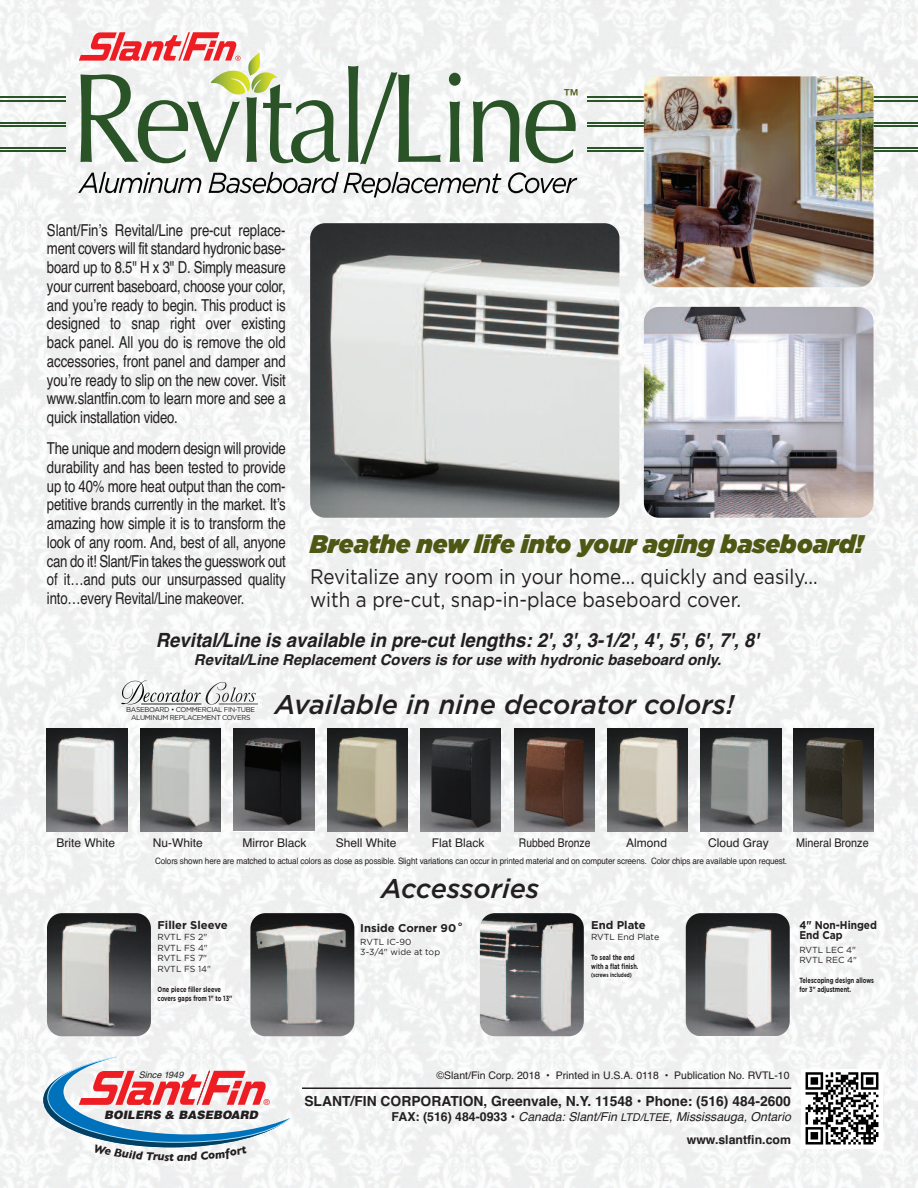
<style>
.page{position:relative;width:918px;height:1188px;background:#fff}
.page>*{position:absolute;margin:0;border:0;box-sizing:border-box;transform-origin:0 0}
.t1{font:italic 500 27px "Gotham";color:#231f20}
.t2{font:italic 900 25.5px "Gotham";color:#4e5814}
.t3{font:21px/22.5px "Gotham";color:#231f20;scale:.89 1}
.t4{font:italic 700 19.5px "Helvetica";color:#231f20;scale:.95 1}
.t5{font:18px "Helvetica";color:#4e5814}
.t6{font:16.5px/18.8px "Helvetica";letter-spacing:-.015em;color:#231f20;text-align:justify;scale:.8 1}
.t7{font:italic 700 15px "Helvetica";color:#231f20}
.t8{font:700 13.8px "Helvetica";color:#231f20}
.t9{font:italic 12.3px/22.5px "Helvetica";color:#231f20;text-align:right}
.t10{font:12px "Helvetica";color:#231f20}
.t11{font:12px "Helvetica";color:#231f20;scale:.9 1}
.t12{font:12px "Helvetica";color:#231f20;scale:.86 1}
.t13{font:italic 700 11.7px "Gill Sans";color:#231f20}
.t14{font:italic 900 11.55px "Helvetica";color:#231f20}
.t15{font:700 11.25px "Gotham";color:#231f20}
.t16{font:700 11.25px/10.5px "Gotham";color:#231f20;scale:.9 1}
.t17{font:10.5px "Helvetica";color:#231f20}
.t18{font:italic 9px "Helvetica";color:#231f20}
.t19{font:8.85px "Helvetica";letter-spacing:-.015em;color:#231f20;scale:.92 1}
.t20{font:8.85px/10.5px "Gotham";color:#231f20}
.t21{font:8.1px "Helvetica";color:#ee1d23}
.t22{font:700 7.5px/9.3px "Gotham";color:#231f20;scale:.75 1}
.t23{font:6.9px/7.5px "Gotham";letter-spacing:-.05em;color:#231f20;text-align:center}
.t24{font:700 6px "Gotham";color:#231f20;scale:.75 1}
.s1{font-size:15px}
.s2{font-weight:700;font-style:normal}
.s3{font-style:normal}
.s4{font-size:10.8px}
</style>
<div class="page">
<img style="left:0;top:0;width:918px;height:1188px">
<hr style="left:587px;top:101px;width:331px;height:1px;background:#2a5428">
<hr style="left:587px;top:97px;width:331px;height:1px;background:#2a5428">
<hr style="left:587px;top:122px;width:331px;height:1px;background:#2a5428">
<hr style="left:587px;top:126px;width:331px;height:1px;background:#2a5428">
<hr style="left:587px;top:147px;width:331px;height:1px;background:#2a5428">
<hr style="left:587px;top:151px;width:331px;height:1px;background:#2a5428">
<hr style="left:0;top:101px;width:65px;height:1px;background:#2a5428">
<hr style="left:0;top:97px;width:65px;height:1px;background:#2a5428">
<hr style="left:0;top:122px;width:65px;height:1px;background:#2a5428">
<hr style="left:0;top:126px;width:65px;height:1px;background:#2a5428">
<hr style="left:0;top:147px;width:65px;height:1px;background:#2a5428">
<hr style="left:0;top:151px;width:65px;height:1px;background:#2a5428">
<svg style="left:78px;top:172px;width:123px;height:21px"></svg>
<svg style="left:209px;top:172px;width:292px;height:25px"></svg>
<svg style="left:508px;top:172px;width:69px;height:21px"></svg>
<svg style="left:348px;top:66px;width:93px;height:98px"></svg>
<svg style="left:449px;top:73px;width:12px;height:89px"></svg>
<svg style="left:473px;top:100px;width:46px;height:62px"></svg>
<svg style="left:525px;top:100px;width:51px;height:63px"></svg>
<svg style="left:79px;top:32px;width:261px;height:131px"></svg>
<img style="left:310px;top:223px;width:310px;height:295px;border-radius:15px">
<img style="left:801px;top:1069px;width:82px;height:79px">
<img style="left:644px;top:76px;width:230px;height:211px;border-radius:15px">
<img style="left:644px;top:307px;width:230px;height:211px;border-radius:15px">
<img style="left:140px;top:728px;width:81px;height:103px">
<img style="left:47px;top:728px;width:80px;height:103px">
<img style="left:234px;top:728px;width:80px;height:103px">
<img style="left:327px;top:728px;width:81px;height:103px">
<img style="left:421px;top:728px;width:80px;height:103px">
<img style="left:514px;top:728px;width:80px;height:103px">
<img style="left:607px;top:728px;width:81px;height:103px">
<img style="left:701px;top:728px;width:80px;height:103px">
<img style="left:793px;top:728px;width:81px;height:103px">
<img style="left:47px;top:913px;width:104px;height:123px;border-radius:15px">
<img style="left:250px;top:913px;width:104px;height:123px;border-radius:15px">
<img style="left:480px;top:913px;width:103px;height:123px;border-radius:15px">
<img style="left:686px;top:913px;width:104px;height:122px;border-radius:15px">
<hr style="left:302px;top:1087px;width:489px;height:2px;background:#231f20">
<svg style="left:122px;top:680px;width:136px;height:25px"></svg>
<svg style="left:43px;top:1057px;width:248px;height:104px"></svg>
<p class="t5" style="left:562px;top:85px;width:19px">™</p>
<p class="t6" style="left:47px;top:220px;width:300px">Slant/Fin’s Revital/Line pre-cut replace&shy;ment covers will fit standard hydronic base&shy;board up to 8.5" H x 3" D. Simply measure your current baseboard, choose your color, and you’re ready to begin. This product is designed to snap right over existing back panel. All you do is remove the old accessories, front panel and damper and you’re ready to slip on the new cover. Visit www.slantfin.com to learn more and see a quick installation video.</p>
<p class="t6" style="left:47px;top:439px;width:300px">The unique and modern design will provide durability and has been tested to provide up to 40% more heat output than the com&shy;petitive brands currently in the market. It’s amazing how simple it is to transform the look of any room. And, best of all, anyone can do it! Slant/Fin takes the guesswork out of it…and puts our unsurpassed quality into…every Revital/Line makeover.</p>
<h2 class="t2" style="left:310px;top:529px;width:555px">Breathe new life into your aging baseboard!</h2>
<p class="t3" style="left:310px;top:566px;width:572px">Revitalize any room in your home... quickly and easily... with a pre-cut, snap-in-place baseboard cover.</p>
<p class="t4" style="left:156px;top:629px;width:636px">Revital/Line is available in pre-cut lengths: 2', 3', 3-1/2', 4', 5', 6', 7', 8'</p>
<p class="t7" style="left:194px;top:651px;width:529px">Revital/Line Replacement Covers is for use with hydronic baseboard only.</p>
<p class="t23" style="left:126px;top:706px;width:130px">BASEBOARD • COMMERCIAL FIN-TUBE<br>ALUMINUM REPLACEMENT COVERS</p>
<h1 class="t1" style="left:275px;top:689px;width:461px">Available in nine decorator colors!</h1>
<p class="t10" style="left:57px;top:836px;width:60px">Brite White</p>
<p class="t10" style="left:153px;top:836px;width:52px">Nu-White</p>
<p class="t10" style="left:242px;top:836px;width:66px">Mirror Black</p>
<p class="t10" style="left:336px;top:836px;width:62px">Shell White</p>
<p class="t10" style="left:432px;top:836px;width:54px">Flat Black</p>
<p class="t12" style="left:519px;top:836px;width:85px">Rubbed Bronze</p>
<p class="t10" style="left:626px;top:836px;width:42px">Almond</p>
<p class="t10" style="left:708px;top:836px;width:62px">Cloud Gray</p>
<p class="t11" style="left:796px;top:836px;width:82px">Mineral Bronze</p>
<p class="t19" style="left:155px;top:856px;width:689px">Colors shown here are matched to actual colors as close as possible. Slight variations can occur in printed material and on computer screens. Color chips are available upon request.</p>
<p class="t15" style="left:158px;top:918px;width:72px">Filler Sleeve</p>
<p class="t20" style="left:158px;top:932px;width:55px">RVTL FS 2"<br>RVTL FS 4"<br>RVTL FS 7"<br>RVTL FS 14"</p>
<p class="t22" style="left:158px;top:984px;width:101px">One piece filler sleeve covers gaps from 1" to 13"</p>
<p class="t18" style="left:139px;top:1070px;width:46px">Since 1949</p>
<p class="t21" style="left:264px;top:1097px;width:7px">®</p>
<p class="t14" style="left:104px;top:1108px;width:155px">BOILERS &amp; BASEBOARD</p>
<p class="t13" style="left:169px;top:1150px;width:6px">t</p>
<h1 class="t1" style="left:381px;top:873px;width:160px">Accessories</h1>
<p class="t15" style="left:360px;top:921px;width:105px">Inside Corner 90<span class="s1">˚</span></p>
<p class="t20" style="left:360px;top:936px;width:81px">RVTL IC-90<br>3-3/4" wide at top</p>
<p class="t15" style="left:591px;top:918px;width:56px">End Plate</p>
<p class="t20" style="left:591px;top:932px;width:70px">RVTL End Plate</p>
<p class="t22" style="left:591px;top:953px;width:65px">To seal the end with a flat finish.</p>
<p class="t24" style="left:591px;top:972px;width:56px">(screws included)</p>
<p class="t16" style="left:799px;top:920px;width:88px">4" Non-Hinged<br>End Cap</p>
<p class="t20" style="left:799px;top:944px;width:59px">RVTL LEC 4"<br>RVTL REC 4"</p>
<p class="t22" style="left:799px;top:976px;width:101px">Telescoping design allows for 3" adjustment.</p>
<p class="t17" style="left:436px;top:1069px;width:355px">©Slant/Fin Corp. 2018 • Printed in U.S.A. 0118 • Publication No. RVTL-10</p>
<p class="t8" style="left:304px;top:1093px;width:488px">SLANT/FIN CORPORATION, Greenvale, N.Y. 11548 • Phone: (516) 484-2600</p>
<p class="t9" style="left:392px;top:1106px;width:401px"><span class="s2">FAX: (516) 484-0933</span> <span class="s3">•</span> Canada: Slant/Fin <span class="s4">LTD/LTEE</span>, Mississauga, Ontario <span class="s2">www.slantfin.com</span></p>
</div>
